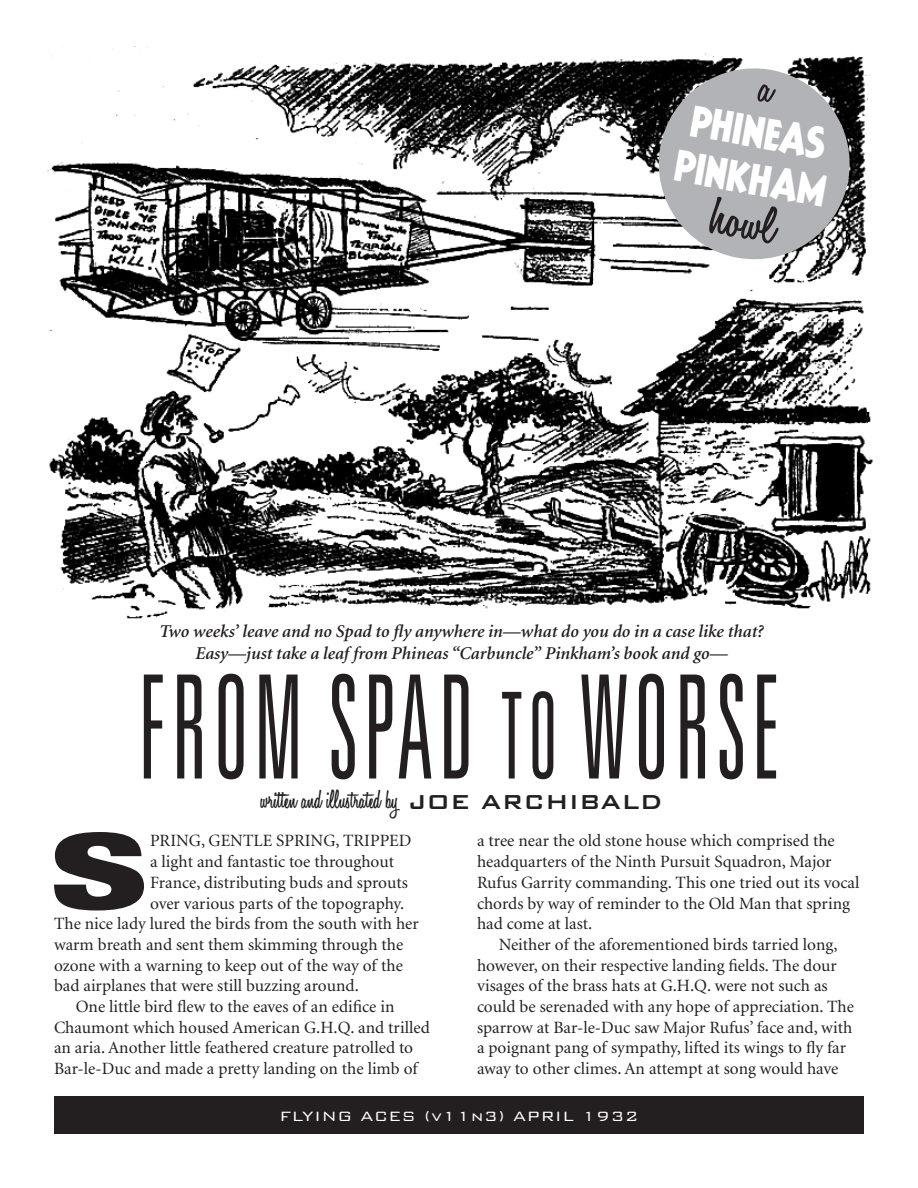
<style>
.page{position:relative;width:918px;height:1188px;background:#fff}
.page>*{position:absolute;margin:0;border:0;box-sizing:border-box;transform-origin:0 0}
.t1{font:300 ultra-condensed 144px "Univers";letter-spacing:.05em;color:#231f20;scale:.75 1}
.t2{font:900 expanded 103.2px "Univers";color:#231f20}
.t3{font:600 54px "Honey Script";color:#231f20;scale:1.25 1}
.t4{font:39px/46.8px "Popular Blurb";color:#fff}
.t5{font:600 27px "Honey Script";color:#231f20}
.t6{font:italic 600 18px/21.6px "Minion";color:#231f20;text-align:center}
.t7{font:300 18px "Bank Gothic BT";letter-spacing:.04em;color:#fff}
.t8{font:17.25px/20.7px "Minion";color:#231f20}
.s1{font-size:120px}
.s2{font-family:"Bank Gothic BT";font-weight:500}
</style>
<div class="page">
<img style="left:47px;top:47px;width:826px;height:572px">
<div style="left:54px;top:1096px;width:810px;height:38px;background:#231f20"></div>
<svg style="left:651px;top:61px;width:206px;height:206px;background:#9b9b9e"></svg>
<p class="t4" style="left:688px;top:98px;width:154px;rotate:10deg">PHINEAS<br>PINKHAM</p>
<p class="t3" style="left:717px;top:183px;width:54px;rotate:10deg">howl</p>
<p class="t6" style="left:159px;top:621px;width:606px">Two weeks’ leave and no Spad to fly anywhere in—what do you do in a case like that?<br>Easy—just take a leaf from Phineas “Carbuncle” Pinkham’s book and go—</p>
<p class="t1" style="left:138px;top:652px;width:857px">FROM SPAD <span class="s1">TO</span> WORSE</p>
<p class="t5" style="left:260px;top:783px;width:404px">written and illustrated by <span class="s2">JOE ARCHIBALD</span></p>
<p class="t2" style="left:48px;top:810px;width:104px">S</p>
<p class="t8" style="left:150px;top:831px;width:263px">PRING, GENTLE SPRING, TRIPPED</p>
<p class="t8" style="left:150px;top:852px;width:246px">a light and fantastic toe throughout</p>
<p class="t8" style="left:150px;top:873px;width:259px">France, distributing buds and sprouts</p>
<p class="t8" style="left:150px;top:893px;width:256px">over various parts of the topography.</p>
<p class="t8" style="left:54px;top:914px;width:366px">The nice lady lured the birds from the south with her</p>
<p class="t8" style="left:54px;top:935px;width:351px">warm breath and sent them skimming through the</p>
<p class="t8" style="left:54px;top:955px;width:350px">ozone with a warning to keep out of the way of the</p>
<p class="t8" style="left:54px;top:976px;width:306px">bad airplanes that were still buzzing around.</p>
<p class="t8" style="left:54px;top:997px;width:377px;text-indent:22px">One little bird flew to the eaves of an edifice in Chaumont which housed American G.H.Q. and trilled an aria. Another little feathered creature patrolled to Bar-le-Duc and made a pretty landing on the limb of</p>
<p class="t8" style="left:477px;top:831px;width:384px">a tree near the old stone house which comprised the headquarters of the Ninth Pursuit Squadron, Major Rufus Garrity commanding. This one tried out its vocal chords by way of reminder to the Old Man that spring had come at last.</p>
<p class="t8" style="left:477px;top:935px;width:379px;text-indent:22px">Neither of the aforementioned birds tarried long, however, on their respective landing fields. The dour visages of the brass hats at G.H.Q. were not such as could be serenaded with any hope of appreciation. The sparrow at Bar-le-Duc saw Major Rufus’ face and, with a poignant pang of sympathy, lifted its wings to fly far away to other climes. An attempt at song would have</p>
<p class="t7" style="left:280px;top:1106px;width:360px">FLYING ACES (v11n3) APRIL 1932</p>
</div>
